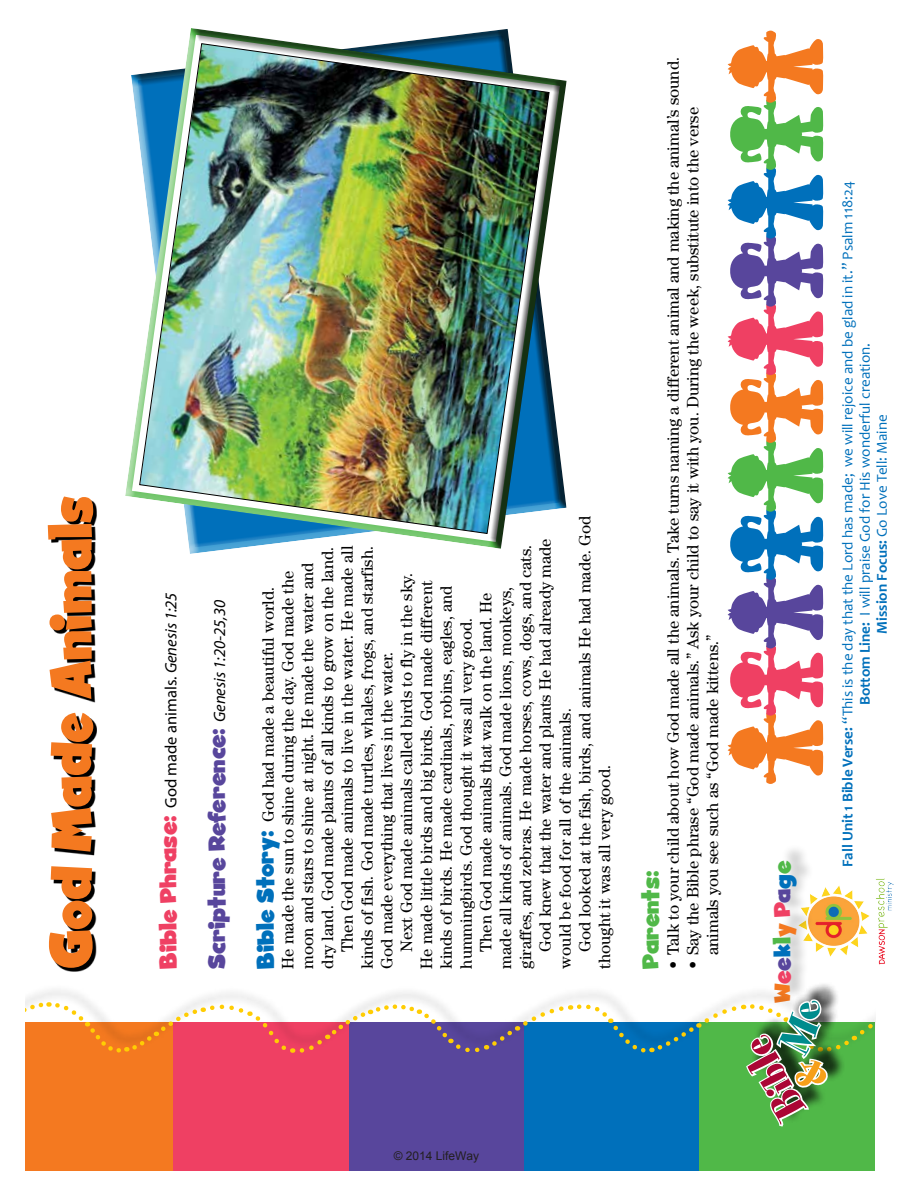
<style>
.page{position:relative;width:918px;height:1188px;background:#fff}
.page>*{position:absolute;margin:0;border:0;box-sizing:border-box;transform-origin:0 0}
.t1{font:59.4px "Ghost Kid AOE";color:#f47920;scale:.91 1}
.t2{font:48.45px "Spumoni LP Std";color:#ab0635}
.t3{font:24px "Ghost Kid AOE";color:#58469c}
.t4{font:24px "Ghost Kid AOE";color:#f47920}
.t5{font:24px "Ghost Kid AOE";color:#50b848}
.t6{font:16.5px/19.8px "Century Std";color:#000}
.t7{font:16.5px "Myriad Pro";color:#000}
.t8{font:15px "Candara";color:#0070bb}
.t9{font:12px "Arial";color:#231f20}
.s1{font-family:"Ghost Kid AOE";font-size:24px;color:#ef4063}
.s2{font-style:italic}
.s3{font-family:"Myriad Pro";font-style:italic;font-size:16.5px;color:#000}
.s4{font-family:"Ghost Kid AOE";font-size:24px;color:#0070bb}
.s5{color:#ef4063}
.s6{color:#58469c}
.s7{color:#0070bb}
.s8{color:#50b848}
.s9{font-weight:700}
</style>
<div class="page">
<img style="left:815px;top:878px;width:79px;height:87px">
<div style="left:26px;top:1023px;width:159px;height:148px;background:#f47920"></div>
<div style="left:173px;top:1023px;width:190px;height:148px;background:#ef4063"></div>
<div style="left:349px;top:1023px;width:185px;height:148px;background:#58469c"></div>
<div style="left:524px;top:1023px;width:185px;height:148px;background:#0070bb"></div>
<div style="left:700px;top:1023px;width:175px;height:148px;background:#50b848"></div>
<svg style="left:728px;top:31px;width:96px;height:753px"></svg>
<div style="left:775px;top:842px;width:40px;height:158px;background:#000;opacity:.2"></div>
<div style="left:750px;top:981px;width:96px;height:142px;background:#000;opacity:.75"></div>
<svg style="left:125px;top:28px;width:442px;height:524px"></svg>
<img style="left:139px;top:43px;width:410px;height:491px">
<svg style="left:51px;top:500px;width:46px;height:471px"></svg>
<svg style="left:26px;top:997px;width:849px;height:131px"></svg>
<p class="t1" style="left:37px;top:969px;width:521px;rotate:-90deg">God Made Animals</p>
<p class="t7" style="left:162px;top:969px;width:378px;rotate:-90deg"><span class="s1">Bible Phrase:</span> God made animals. <span class="s2">Genesis 1:25</span></p>
<p class="t3" style="left:203px;top:969px;width:370px;rotate:-90deg">Scripture Reference: <span class="s3">Genesis 1:20-25,30</span></p>
<p class="t6" style="left:515px;top:969px;width:425px;rotate:-90deg">giraffes, and zebras. He made horses, cows, dogs, and cats.</p>
<p class="t6" style="left:535px;top:952px;width:415px;rotate:-90deg">God knew that the water and plants He had already made</p>
<p class="t6" style="left:317px;top:969px;width:423px;rotate:-90deg">dry land. God made plants of all kinds to grow on the land.</p>
<p class="t6" style="left:337px;top:952px;width:408px;rotate:-90deg">Then God made animals to live in the water. He made all</p>
<p class="t6" style="left:357px;top:969px;width:424px;rotate:-90deg">kinds of fish. God made turtles, whales, frogs, and starfish.</p>
<p class="t6" style="left:278px;top:969px;width:399px;rotate:-90deg">He made the sun to shine during the day. God made the</p>
<p class="t6" style="left:297px;top:969px;width:408px;rotate:-90deg">moon and stars to shine at night. He made the water and</p>
<p class="t6" style="left:396px;top:952px;width:380px;rotate:-90deg">Next God made animals called birds to fly in the sky.</p>
<p class="t6" style="left:416px;top:969px;width:389px;rotate:-90deg">He made little birds and big birds. God made different</p>
<p class="t6" style="left:436px;top:969px;width:385px;rotate:-90deg">kinds of birds. He made cardinals, robins, eagles, and</p>
<p class="t6" style="left:476px;top:952px;width:361px;rotate:-90deg">Then God made animals that walk on the land. He</p>
<p class="t6" style="left:495px;top:969px;width:383px;rotate:-90deg">made all kinds of animals. God made lions, monkeys,</p>
<p class="t6" style="left:258px;top:969px;width:383px;rotate:-90deg"><span class="s4">Bible Story:</span> God had made a beautiful world.</p>
<p class="t6" style="left:456px;top:969px;width:352px;rotate:-90deg">hummingbirds. God thought it was all very good.</p>
<p class="t6" style="left:377px;top:969px;width:319px;rotate:-90deg">God made everything that lives in the water.</p>
<p class="t6" style="left:555px;top:969px;width:262px;rotate:-90deg">would be food for all of the animals.</p>
<p class="t6" style="left:575px;top:952px;width:438px;rotate:-90deg">God looked at the fish, birds, and animals He had made. God</p>
<p class="t6" style="left:594px;top:969px;width:205px;rotate:-90deg">thought it was all very good.</p>
<p class="t9" style="left:394px;top:1148px;width:87px">© 2014 LifeWay</p>
<p class="t6" style="left:663px;top:969px;width:913px;rotate:-90deg">• Talk to your child about how God made all the animals. Take turns naming a different animal and making the animal’s sound.</p>
<p class="t6" style="left:683px;top:955px;width:850px;text-indent:-13px;rotate:-90deg">• Say the Bible phrase “God made animals.” Ask your child to say it with you. During the week, substitute into the verse animals you see such as “God made kittens.”</p>
<p class="t5" style="left:637px;top:969px;width:99px;rotate:-90deg">Parents:</p>
<p class="t4" style="left:768px;top:1003px;width:144px;rotate:-90deg">W<span class="s5">e</span><span class="s6">e</span><span class="s7">k</span><span class="s8">l</span>y <span class="s5">P</span><span class="s6">a</span><span class="s7">g</span><span class="s8">e</span></p>
<p class="t2" style="left:772px;top:1127px;width:87px;rotate:-118deg">Bible</p>
<p class="t8" style="left:838px;top:867px;width:687px;rotate:-90deg"><span class="s9">Fall Unit 1 Bible Verse:</span> “This is the day that the Lord has made; we will rejoice and be glad in it.” Psalm 118:24</p>
<p class="t8" style="left:855px;top:705px;width:364px;rotate:-90deg"><span class="s9">Bottom Line:</span> I will praise God for His wonderful creation.</p>
<p class="t8" style="left:873px;top:634px;width:221px;rotate:-90deg"><span class="s9">Mission Focus:</span> Go Love Tell: Maine</p>
</div>
